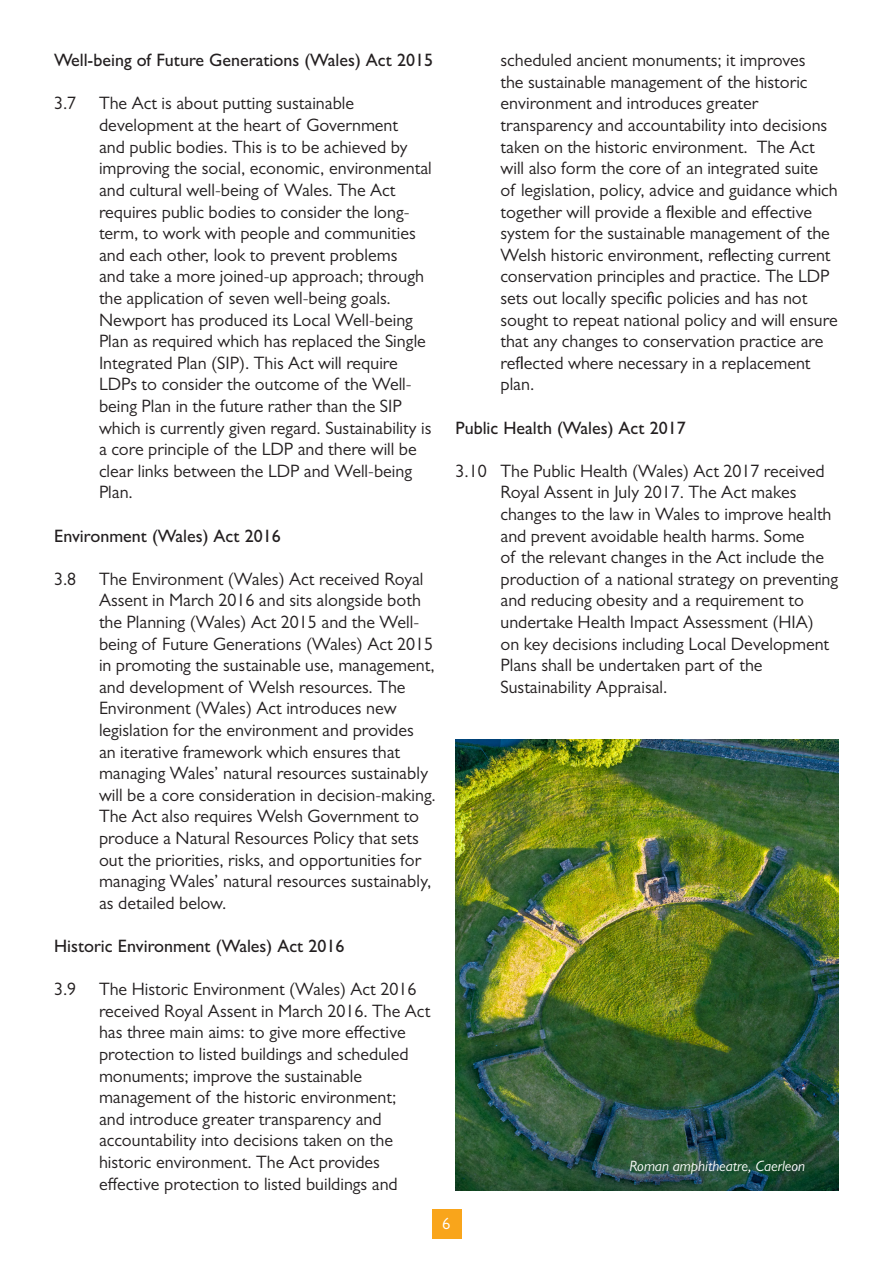
<style>
.page{position:relative;width:893px;height:1263px;background:#fff}
.page>*{position:absolute;margin:0;border:0;box-sizing:border-box;transform-origin:0 0}
.Paragraph_Style_1{font:18px/21.6px "Gill Sans MT Pro";color:#231f20}
.Paragraph_Style_1-2{font:500 18px "Gill Sans MT Pro";color:#231f20}
.t1{font:16.5px "Gill Sans MT Pro";color:#fff}
.Paragraph_Style_1-3{font:italic 15px "Gill Sans MT Pro";color:#fff}
</style>
<div class="page">
<img style="left:455px;top:740px;width:384px;height:451px">
<div style="left:432px;top:1209px;width:29px;height:30px;background:#f9a51b"></div>
<p class="Paragraph_Style_1-2" style="left:54px;top:50px;width:381px">Well-being of Future Generations (Wales) Act 2015</p>
<p class="Paragraph_Style_1" style="left:54px;top:92px;width:24px">3.7</p>
<p class="Paragraph_Style_1" style="left:99px;top:92px;width:334px">The Act is about putting sustainable development at the heart of Government<br>and public bodies. This is to be achieved by improving the social, economic, environmental and cultural well-being of Wales. The Act requires public bodies to consider the long&shy;term, to work with people and communities and each other, look to prevent problems<br>and take a more joined-up approach; through the application of seven well-being goals.<br>Newport has produced its Local Well-being Plan as required which has replaced the Single Integrated Plan (SIP). This Act will require LDPs to consider the outcome of the Well&shy;being Plan in the future rather than the SIP which is currently given regard. Sustainability is a core principle of the LDP and there will be clear links between the LDP and Well-being Plan.</p>
<p class="Paragraph_Style_1-2" style="left:54px;top:525px;width:228px">Environment (Wales) Act 2016</p>
<p class="Paragraph_Style_1" style="left:54px;top:568px;width:24px">3.8</p>
<p class="Paragraph_Style_1" style="left:99px;top:568px;width:338px">The Environment (Wales) Act received Royal Assent in March 2016 and sits alongside both the Planning (Wales) Act 2015 and the Well&shy;being of Future Generations (Wales) Act 2015 in promoting the sustainable use, management, and development of Welsh resources. The Environment (Wales) Act introduces new legislation for the environment and provides<br>an iterative framework which ensures that managing Wales’ natural resources sustainably will be a core consideration in decision-making.<br>The Act also requires Welsh Government to produce a Natural Resources Policy that sets out the priorities, risks, and opportunities for managing Wales’ natural resources sustainably, as detailed below.</p>
<p class="Paragraph_Style_1-2" style="left:54px;top:935px;width:292px">Historic Environment (Wales) Act 2016</p>
<p class="Paragraph_Style_1" style="left:54px;top:978px;width:24px">3.9</p>
<p class="Paragraph_Style_1" style="left:99px;top:978px;width:333px">The Historic Environment (Wales) Act 2016 received Royal Assent in March 2016. The Act has three main aims: to give more effective protection to listed buildings and scheduled monuments; improve the sustainable management of the historic environment;<br>and introduce greater transparency and accountability into decisions taken on the historic environment. The Act provides effective protection to listed buildings and</p>
<p class="Paragraph_Style_1" style="left:500px;top:49px;width:339px">scheduled ancient monuments; it improves<br>the sustainable management of the historic environment and introduces greater transparency and accountability into decisions taken on the historic environment. The Act will also form the core of an integrated suite<br>of legislation, policy, advice and guidance which together will provide a flexible and effective system for the sustainable management of the Welsh historic environment, reflecting current conservation principles and practice. The LDP sets out locally specific policies and has not sought to repeat national policy and will ensure that any changes to conservation practice are reflected where necessary in a replacement plan.</p>
<p class="Paragraph_Style_1-2" style="left:455px;top:417px;width:232px">Public Health (Wales) Act 2017</p>
<p class="Paragraph_Style_1" style="left:500px;top:460px;width:339px;text-indent:-45px">3.10 The Public Health (Wales) Act 2017 received Royal Assent in July 2017. The Act makes changes to the law in Wales to improve health and prevent avoidable health harms. Some<br>of the relevant changes in the Act include the production of a national strategy on preventing and reducing obesity and a requirement to undertake Health Impact Assessment (HIA)<br>on key decisions including Local Development Plans shall be undertaken part of the Sustainability Appraisal.</p>
<p class="Paragraph_Style_1-3" style="left:629px;top:1157px;width:177px">Roman amphitheatre, Caerleon</p>
<p class="t1" style="left:442px;top:1213px;width:10px">6</p>
</div>
